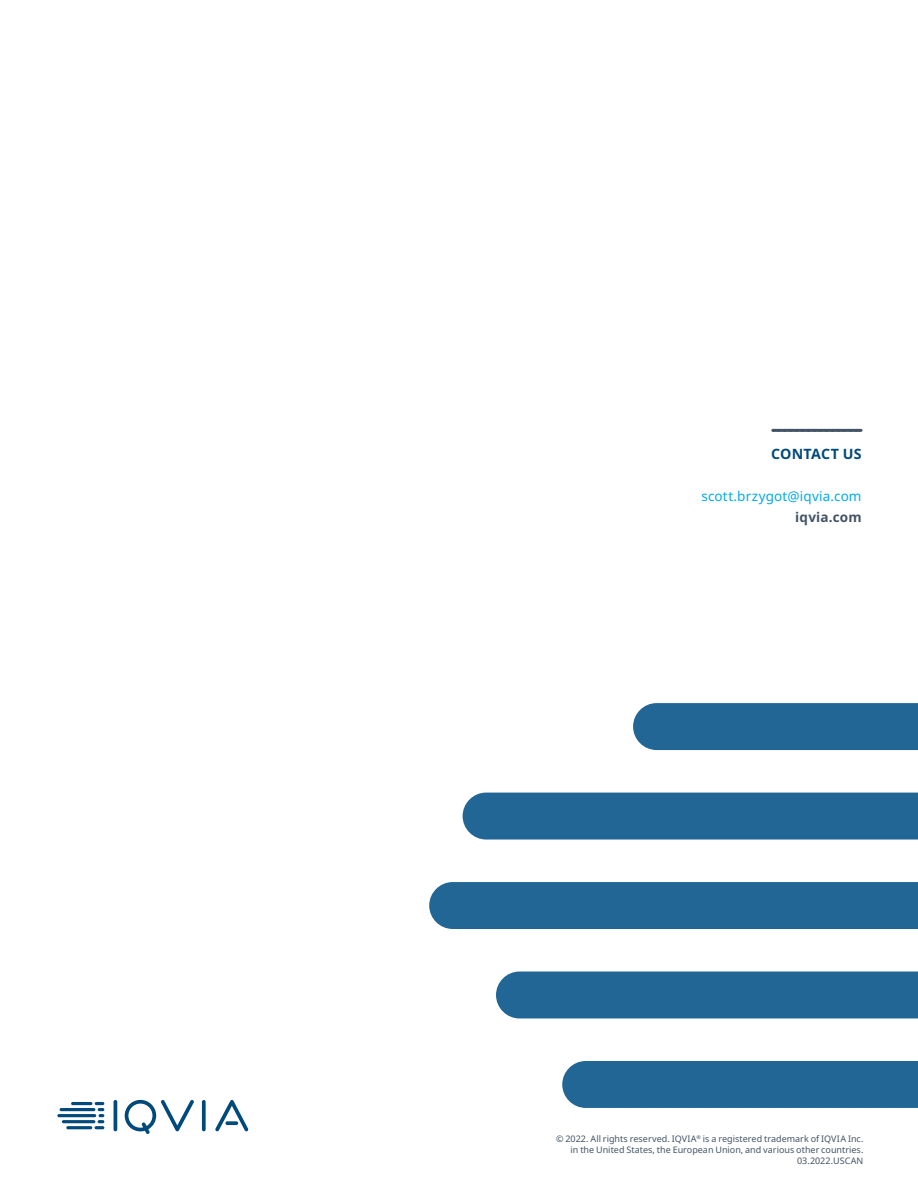
<style>
.page{position:relative;width:918px;height:1188px;background:#fff}
.page>*{position:absolute;margin:0;border:0;box-sizing:border-box;transform-origin:0 0}
.Contact_us_align_rig{font:700 14.25px "Noto Sans";letter-spacing:.01em;color:#00497b}
.Contact_body_copy_al{font:13.5px "Noto Sans";letter-spacing:.01em;color:#00abe7}
.Contact_body_copy_al-2{font:700 13.5px "Noto Sans";letter-spacing:.01em;color:#425465}
.t1{font:9px/10.8px "Noto Sans";color:#425465;text-align:right}
</style>
<div class="page">
<div style="left:562px;top:1061px;width:356px;height:47px;background:#226696"></div>
<div style="left:496px;top:972px;width:422px;height:46px;background:#226696"></div>
<div style="left:429px;top:882px;width:489px;height:47px;background:#226696"></div>
<div style="left:463px;top:793px;width:455px;height:47px;background:#226696"></div>
<div style="left:633px;top:703px;width:285px;height:47px;background:#226696"></div>
<hr style="left:114px;top:1100px;width:3px;height:31px;background:#00497b;border-radius:2px">
<svg style="left:202px;top:1100px;width:4px;height:31px"></svg>
<svg style="left:124px;top:1099px;width:70px;height:35px"></svg>
<svg style="left:215px;top:1100px;width:34px;height:32px"></svg>
<hr style="left:66px;top:1126px;width:26px;height:3px;background:#00497b;border-radius:2px">
<svg style="left:95px;top:1102px;width:9px;height:27px"></svg>
<hr style="left:62px;top:1120px;width:33px;height:3px;background:#00497b;border-radius:2px">
<hr style="left:57px;top:1114px;width:39px;height:3px;background:#00497b;border-radius:2px">
<hr style="left:60px;top:1108px;width:35px;height:3px;background:#00497b;border-radius:2px">
<hr style="left:71px;top:1102px;width:21px;height:3px;background:#00497b;border-radius:2px">
<svg style="left:773px;top:429px;width:88px;height:3px"></svg>
<p class="Contact_us_align_rig" style="left:771px;top:444px;width:92px">CONTACT US</p>
<p class="Contact_body_copy_al" style="left:701px;top:486px;width:162px">scott.brzygot@iqvia.com</p>
<p class="Contact_body_copy_al-2" style="left:795px;top:507px;width:68px">iqvia.com</p>
<p class="t1" style="left:556px;top:1134px;width:309px">© 2022. All rights reserved. IQVIA<sup>®</sup> is a registered trademark of IQVIA Inc. in the United States, the European Union, and various other countries.<br>03.2022.USCAN</p>
</div>
